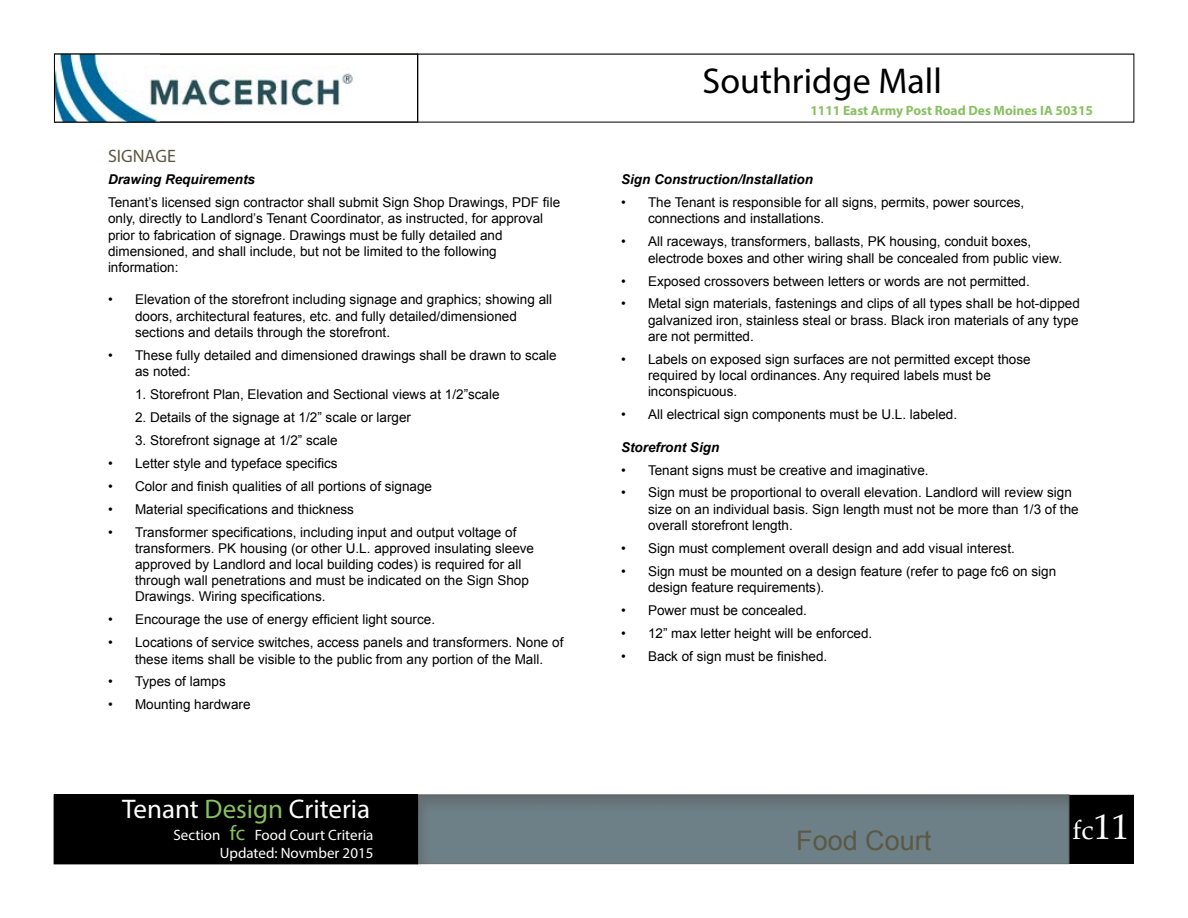
<style>
.page{position:relative;width:1188px;height:918px;background:#fff}
.page>*{position:absolute;margin:0;border:0;box-sizing:border-box;transform-origin:0 0}
.t1{font:36px "Myriad Pro";color:#000}
.t2{font:27px "Myriad Pro";color:#fff}
.t3{font:27px "Arial";color:#5b5945}
.t4{font:27px "Palatino Linotype";color:#fff}
.t5{font:18px "Myriad Pro";color:#5b5945}
.t6{font:15px/18px "Myriad Pro";color:#fff;text-align:right}
.t7{font:13.5px/16.2px "Arial";color:#000}
.t8{font:italic 700 13.5px "Arial";color:#000}
.t9{font:700 13.5px "Myriad Pro";color:#88c062}
.s1{color:#88c062}
.s2{font-size:21px;color:#88c062}
.s3{font-size:36px}
</style>
<div class="page">
<div style="left:54px;top:795px;width:364px;height:69px;background:#000"></div>
<div style="left:1069px;top:795px;width:65px;height:69px;background:#000"></div>
<hr style="left:54px;top:53px;width:1080px;height:2px;background:#d6d6cc">
<img style="left:56px;top:56px;width:103px;height:64px">
<img style="left:144px;top:66px;width:209px;height:48px">
<div style="left:54px;top:54px;width:364px;height:68px;border:1px solid #000"></div>
<div style="left:405px;top:784px;width:676px;height:81px;background:#000;opacity:.5"></div>
<h3 class="t5" style="left:108px;top:145px;width:69px">SIGNAGE</h3>
<p class="t8" style="left:108px;top:171px;width:149px">Drawing Requirements</p>
<p class="t7" style="left:108px;top:195px;width:454px">Tenant’s licensed sign contractor shall submit Sign Shop Drawings, PDF file only, directly to Landlord’s Tenant Coordinator, as instructed, for approval prior to fabrication of signage. Drawings must be fully detailed and dimensioned, and shall include, but not be limited to the following information:</p>
<p class="t7" style="left:135px;top:292px;width:419px;text-indent:-27px">• Elevation of the storefront including signage and graphics; showing all doors, architectural features, etc. and fully detailed/dimensioned sections and details through the storefront.</p>
<p class="t7" style="left:135px;top:347px;width:423px;text-indent:-27px">• These fully detailed and dimensioned drawings shall be drawn to scale as noted:</p>
<p class="t7" style="left:135px;top:386px;width:366px">1. Storefront Plan, Elevation and Sectional views at 1/2”scale</p>
<p class="t7" style="left:135px;top:409px;width:278px">2. Details of the signage at 1/2” scale or larger</p>
<p class="t7" style="left:135px;top:432px;width:204px">3. Storefront signage at 1/2” scale</p>
<p class="t7" style="left:108px;top:455px;width:231px">• Letter style and typeface specifics</p>
<p class="t7" style="left:108px;top:478px;width:326px">• Color and finish qualities of all portions of signage</p>
<p class="t7" style="left:108px;top:501px;width:248px">• Material specifications and thickness</p>
<p class="t7" style="left:135px;top:524px;width:401px;text-indent:-27px">• Transformer specifications, including input and output voltage of transformers. PK housing (or other U.L. approved insulating sleeve approved by Landlord and local building codes) is required for all through wall penetrations and must be indicated on the Sign Shop Drawings. Wiring specifications.</p>
<p class="t7" style="left:108px;top:612px;width:329px">• Encourage the use of energy efficient light source.</p>
<p class="t7" style="left:108px;top:635px;width:457px;text-align:center">• Locations of service switches, access panels and transformers. None of these items shall be visible to the public from any portion of the Mall.</p>
<p class="t7" style="left:108px;top:674px;width:119px">• Types of lamps</p>
<p class="t7" style="left:108px;top:697px;width:144px">• Mounting hardware</p>
<h2 class="t2" style="left:122px;top:792px;width:250px">Tenant <span class="s1">Design</span> Criteria</h2>
<p class="t6" style="left:174px;top:825px;width:201px">Section <span class="s2">fc</span> Food Court Criteria<br>Updated: Novmber 2015</p>
<h1 class="t1" style="left:703px;top:59px;width:241px">Southridge Mall</h1>
<p class="t9" style="left:810px;top:102px;width:284px">1111 East Army Post Road Des Moines IA 50315</p>
<p class="t8" style="left:621px;top:171px;width:194px">Sign Construction/Installation</p>
<p class="t7" style="left:648px;top:195px;width:378px;text-indent:-27px">• The Tenant is responsible for all signs, permits, power sources, connections and installations.</p>
<p class="t7" style="left:648px;top:234px;width:416px;text-indent:-27px">• All raceways, transformers, ballasts, PK housing, conduit boxes, electrode boxes and other wiring shall be concealed from public view.</p>
<p class="t7" style="left:621px;top:273px;width:410px">• Exposed crossovers between letters or words are not permitted.</p>
<p class="t7" style="left:648px;top:296px;width:433px;text-align:justify;text-indent:-27px">• Metal sign materials, fastenings and clips of all types shall be hot-dipped galvanized iron, stainless steal or brass. Black iron materials of any type are not permitted.</p>
<p class="t7" style="left:648px;top:351px;width:384px;text-indent:-27px">• Labels on exposed sign surfaces are not permitted except those required by local ordinances. Any required labels must be inconspicuous.</p>
<p class="t7" style="left:621px;top:406px;width:338px">• All electrical sign components must be U.L. labeled.</p>
<p class="t8" style="left:621px;top:438px;width:100px">Storefront Sign</p>
<p class="t7" style="left:621px;top:462px;width:309px">• Tenant signs must be creative and imaginative.</p>
<p class="t7" style="left:648px;top:485px;width:432px;text-indent:-27px">• Sign must be proportional to overall elevation. Landlord will review sign size on an individual basis. Sign length must not be more than 1/3 of the overall storefront length.</p>
<p class="t7" style="left:621px;top:540px;width:395px">• Sign must complement overall design and add visual interest.</p>
<p class="t7" style="left:648px;top:563px;width:410px;text-indent:-27px">• Sign must be mounted on a design feature (refer to page fc6 on sign design feature requirements).</p>
<p class="t7" style="left:621px;top:602px;width:188px">• Power must be concealed.</p>
<p class="t7" style="left:621px;top:625px;width:253px">• 12” max letter height will be enforced.</p>
<p class="t7" style="left:621px;top:648px;width:208px">• Back of sign must be finished.</p>
<h2 class="t3" style="left:796px;top:823px;width:137px">Food Court</h2>
<h2 class="t4" style="left:1073px;top:811px;width:58px">fc<span class="s3">11</span></h2>
</div>
